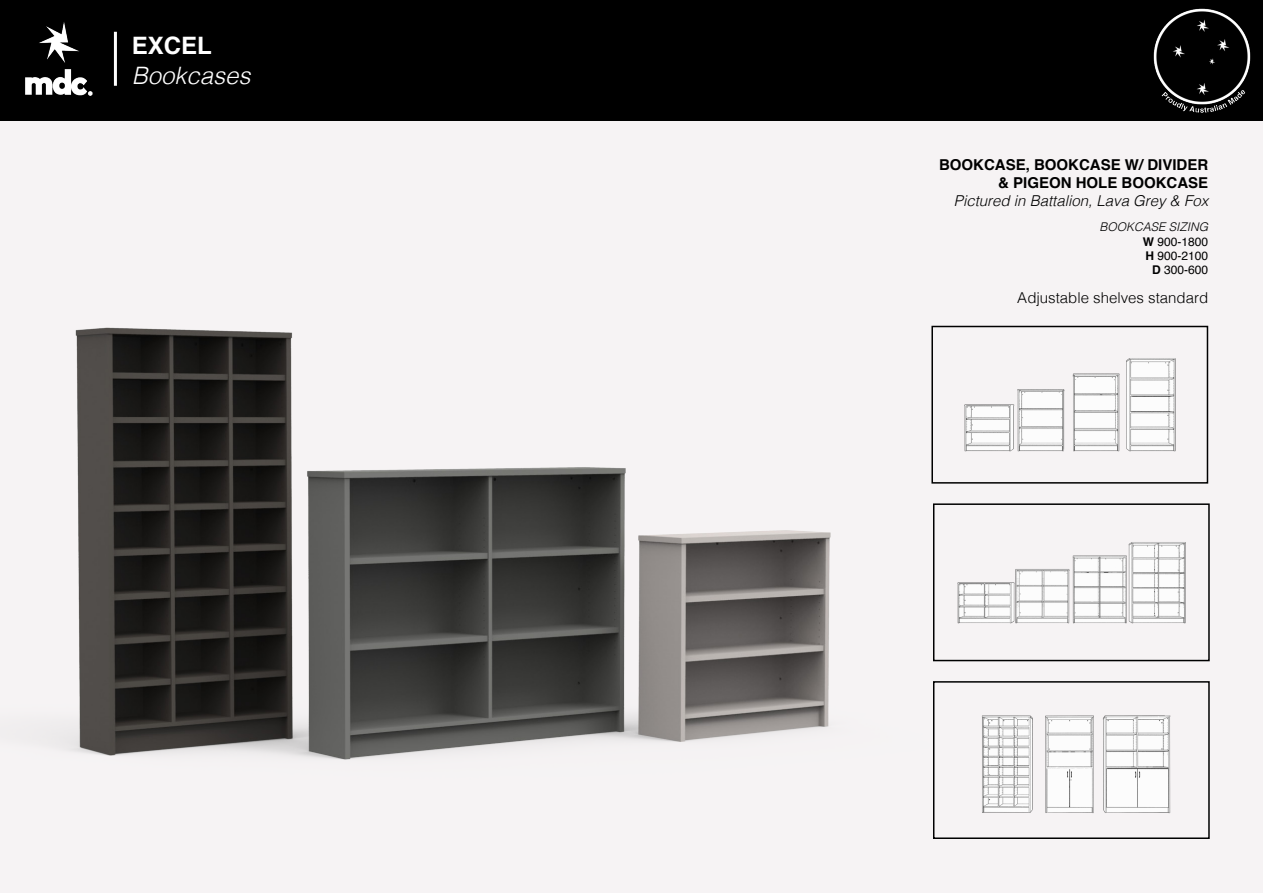
<style>
.page{position:relative;width:1263px;height:893px;background:#f6f3f4}
.page>*{position:absolute;margin:0;border:0;box-sizing:border-box;transform-origin:0 0}
.t1{font:italic 300 24px "Helvetica";color:#fff}
.t2{font:700 24px "Helvetica";color:#fff}
.t3{font:700 15px/18px "Helvetica";color:#000;text-align:right}
.t4{font:italic 300 15px "Helvetica";color:#000}
.t5{font:300 15px "Helvetica";color:#000}
.t6{font:12px "Helvetica";color:#000}
.t7{font:italic 300 12px "Helvetica";color:#000}
.s1{font-weight:700}
</style>
<div class="page">
<div style="left:0;top:0;width:1263px;height:121px;background:#000"></div>
<img style="left:25px;top:22px;width:68px;height:74px">
<hr style="left:114px;top:32px;width:3px;height:54px;background:#fff">
<img style="left:58px;top:325px;width:889px;height:435px">
<img style="left:939px;top:684px;width:232px;height:130px">
<div style="left:933px;top:681px;width:277px;height:158px;border:2px solid #000"></div>
<img style="left:942px;top:506px;width:244px;height:152px">
<div style="left:933px;top:503px;width:277px;height:158px;border:2px solid #000"></div>
<img style="left:934px;top:329px;width:242px;height:152px">
<div style="left:931px;top:326px;width:277px;height:158px;border:2px solid #000"></div>
<img style="left:1153px;top:8px;width:98px;height:105px">
<p class="t2" style="left:132px;top:26px;width:82px">EXCEL</p>
<p class="t1" style="left:132px;top:55px;width:120px">Bookcases</p>
<p class="t3" style="left:939px;top:156px;width:271px">BOOKCASE, BOOKCASE W/ DIVIDER &amp; PIGEON HOLE BOOKCASE</p>
<p class="t4" style="left:954px;top:188px;width:256px">Pictured in Battalion, Lava Grey &amp; Fox</p>
<p class="t7" style="left:1099px;top:217px;width:110px">BOOKCASE SIZING</p>
<p class="t6" style="left:1143px;top:232px;width:67px"><span class="s1">W</span> 900-1800</p>
<p class="t6" style="left:1145px;top:247px;width:64px"><span class="s1">H</span> 900-2100</p>
<p class="t6" style="left:1152px;top:261px;width:58px"><span class="s1">D</span> 300-600</p>
<p class="t5" style="left:1017px;top:285px;width:192px">Adjustable shelves standard</p>
</div>
